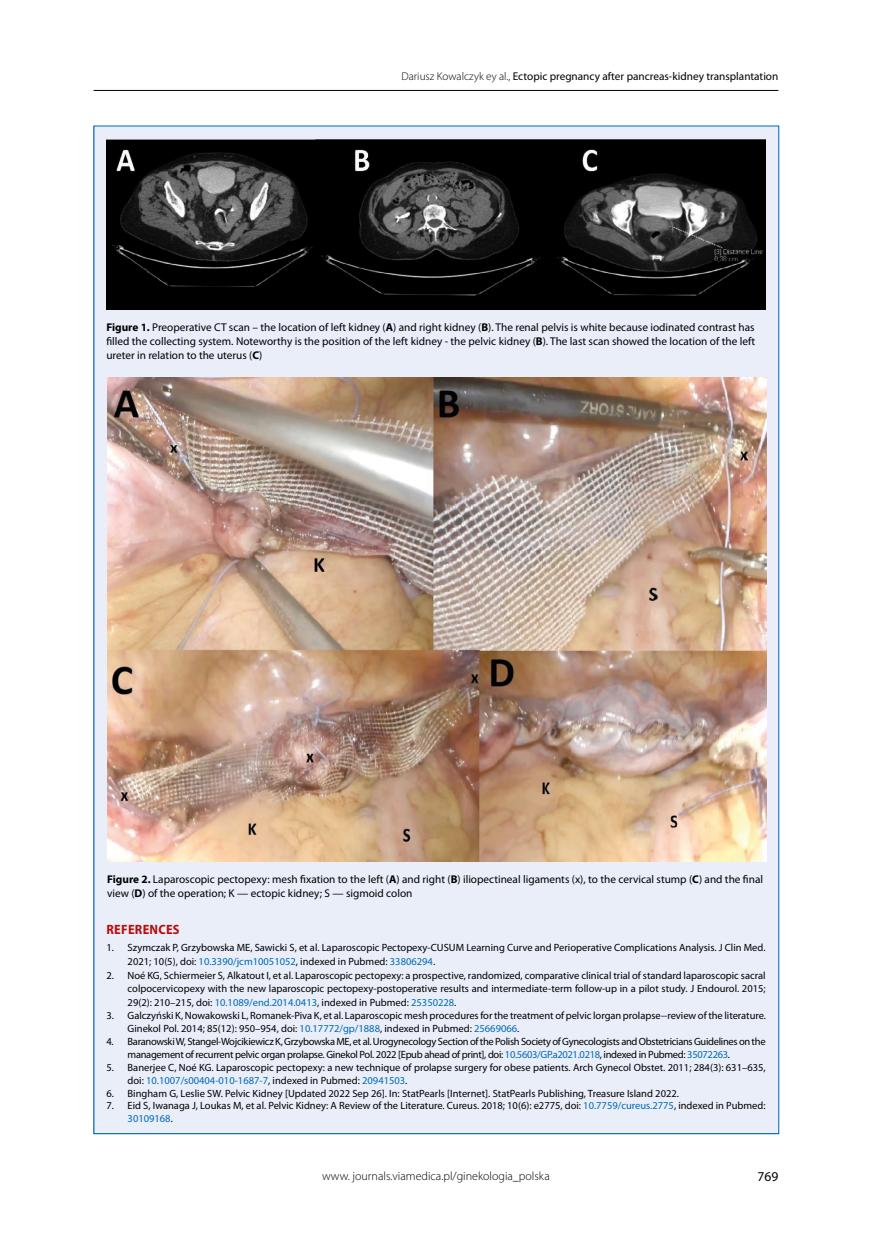
<style>
.page{position:relative;width:872px;height:1234px;background:#fff}
.page>*{position:absolute;margin:0;border:0;box-sizing:border-box;transform-origin:0 0}
.t1{font:700 semi-condensed 13.5px "Myriad Pro";letter-spacing:.02em;color:#b70e0c}
.t2{font:13.5px "Myriad Pro";color:#000}
.t3{font:300 12px "Myriad Pro";color:#000}
.t4{font:11.25px/14.2px "Myriad Pro";color:#000;text-align:justify}
.t5{font:10.5px/13.5px "Myriad Pro";color:#000}
.t6{font:10.5px/12.9px "Myriad Pro";letter-spacing:-.03em;color:#000}
.s1{font-weight:300}
.s2{font-weight:700}
.s3{color:#0069b4}
</style>
<div class="page">
<hr style="left:94px;top:90px;width:684px;height:1px;background:#000">
<div style="left:94px;top:126px;width:685px;height:1007px;background:#e9eef9"></div>
<img style="left:106px;top:140px;width:659px;height:169px">
<img style="left:107px;top:377px;width:659px;height:484px">
<p class="t4" style="left:401px;top:70px;width:378px"><span class="s1">Dariusz Kowalczyk ey al.,</span> Ectopic pregnancy after pancreas-kidney transplantation</p>
<p class="t4" style="left:106px;top:320px;width:650px"><span class="s2">Figure 1.</span> Preoperative CT scan – the location of left kidney (<span class="s2">A</span>) and right kidney (<span class="s2">B</span>). The renal pelvis is white because iodinated contrast has filled the collecting system. Noteworthy is the position of the left kidney - the pelvic kidney (<span class="s2">B</span>). The last scan showed the location of the left ureter in relation to the uterus (<span class="s2">C</span>)</p>
<p class="t4" style="left:107px;top:872px;width:657px"><span class="s2">Figure 2.</span> Laparoscopic pectopexy: mesh fixation to the left (<span class="s2">A</span>) and right (<span class="s2">B</span>) iliopectineal ligaments (x), to the cervical stump (<span class="s2">C</span>) and the final view (<span class="s2">D</span>) of the operation; K — ectopic kidney; S — sigmoid colon</p>
<p class="t1" style="left:106px;top:921px;width:75px">REFERENCES</p>
<p class="t5" style="left:128px;top:941px;width:639px;text-indent:-21px">1. Szymczak P, Grzybowska ME, Sawicki S, et al. Laparoscopic Pectopexy-CUSUM Learning Curve and Perioperative Complications Analysis. J Clin Med.<br>2021; 10(5), doi: <span class="s3">10.3390/jcm10051052</span>, indexed in Pubmed: <span class="s3">33806294</span>.</p>
<p class="t5" style="left:128px;top:968px;width:639px;text-align:justify;text-indent:-21px">2. Noé KG, Schiermeier S, Alkatout I, et al. Laparoscopic pectopexy: a prospective, randomized, comparative clinical trial of standard laparoscopic sacral colpocervicopexy with the new laparoscopic pectopexy-postoperative results and intermediate-term follow-up in a pilot study. J Endourol. 2015; 29(2): 210–215, doi: <span class="s3">10.1089/end.2014.0413</span>, indexed in Pubmed: <span class="s3">25350228</span>.</p>
<p class="t5" style="left:128px;top:1009px;width:640px;line-height:12.9px;text-indent:-21px">3. Galczyński K, Nowakowski L, Romanek-Piva K, et al. Laparoscopic mesh procedures for the treatment of pelvic lorgan prolapse--review of the literature.<br>Ginekol Pol. 2014; 85(12): 950–954, doi: <span class="s3">10.17772/gp/1888</span>, indexed in Pubmed: <span class="s3">25669066</span>.</p>
<p class="t6" style="left:128px;top:1034px;width:639px;text-indent:-21px">4. Baranowski W, Stangel-Wojcikiewicz K, Grzybowska ME, et al. Urogynecology Section of the Polish Society of Gynecologists and Obstetricians Guidelines on the management of recurrent pelvic organ prolapse. Ginekol Pol. 2022 [Epub ahead of print], doi: <span class="s3">10.5603/GP.a2021.0218</span>, indexed in Pubmed: <span class="s3">35072263</span>.</p>
<p class="t5" style="left:128px;top:1060px;width:639px;line-height:12.9px;text-indent:-21px">5. Banerjee C, Noé KG. Laparoscopic pectopexy: a new technique of prolapse surgery for obese patients. Arch Gynecol Obstet. 2011; 284(3): 631–635, doi: <span class="s3">10.1007/s00404-010-1687-7</span>, indexed in Pubmed: <span class="s3">20941503</span>.</p>
<p class="t5" style="left:106px;top:1086px;width:574px">6. Bingham G, Leslie SW. Pelvic Kidney [Updated 2022 Sep 26]. In: StatPearls [Internet]. StatPearls Publishing, Treasure Island 2022.</p>
<p class="t5" style="left:128px;top:1099px;width:639px;line-height:12.9px;text-indent:-21px">7. Eid S, Iwanaga J, Loukas M, et al. Pelvic Kidney: A Review of the Literature. Cureus. 2018; 10(6): e2775, doi: <span class="s3">10.7759/cureus.2775</span>, indexed in Pubmed:<br><span class="s3">30109168</span>.</p>
<p class="t3" style="left:322px;top:1169px;width:229px">www. journals.viamedica.pl/ginekologia_polska</p>
<p class="t2" style="left:757px;top:1169px;width:22px">769</p>
</div>
